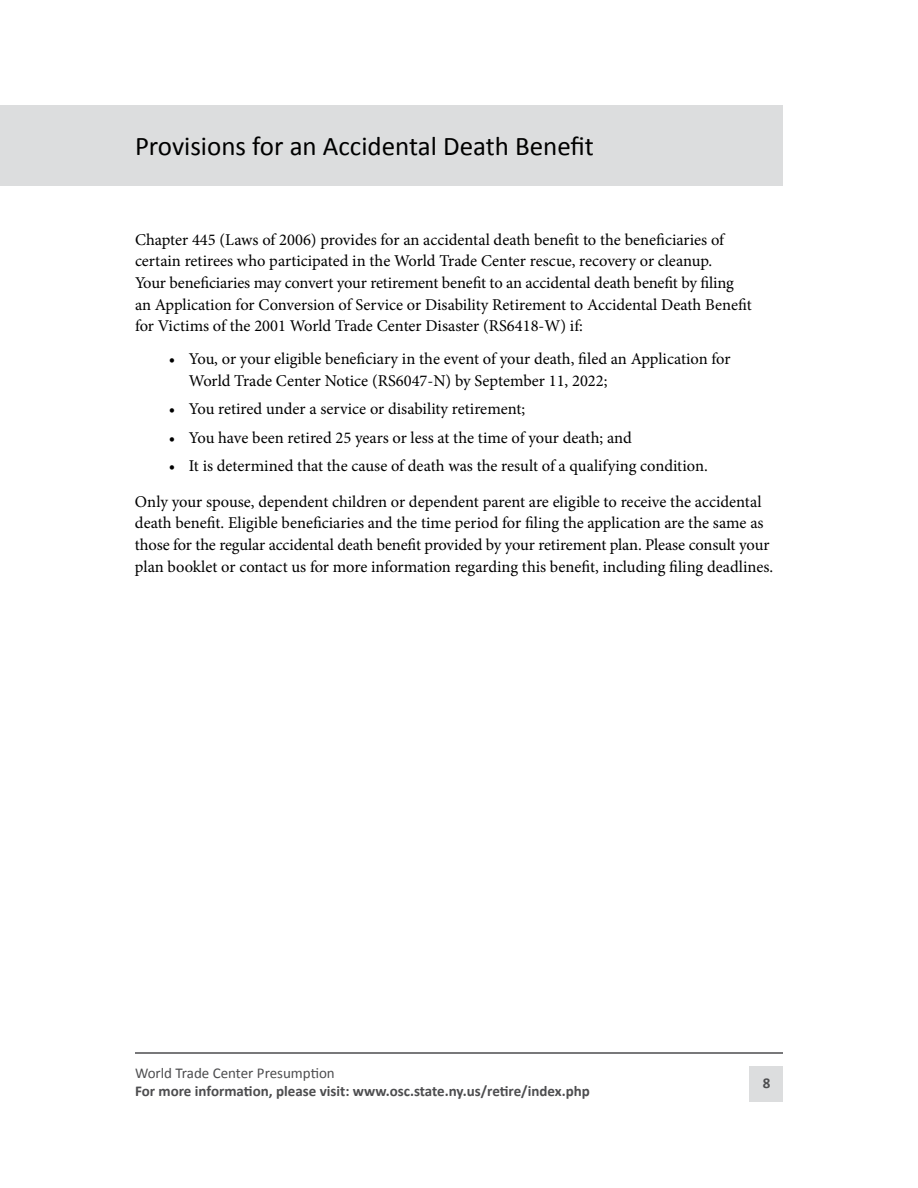
<style>
.page{position:relative;width:918px;height:1188px;background:#fff}
.page>*{position:absolute;margin:0;border:0;box-sizing:border-box;transform-origin:0 0}
.t1{font:27px "Calibri";color:#000}
.t2{font:16.5px/21.8px "Minion Pro";letter-spacing:-.005em;color:#000}
.t3{font:700 15px "Calibri";color:#4d4d4f}
.t4{font:15px "Calibri";color:#4d4d4f}
</style>
<div class="page">
<div style="left:0;top:105px;width:783px;height:81px;background:#dcddde"></div>
<div style="left:750px;top:1066px;width:33px;height:36px;background:#dcddde"></div>
<hr style="left:135px;top:1052px;width:648px;height:2px;background:#4d4d4f">
<h1 class="t1" style="left:135px;top:129px;width:460px">Provisions for an Accidental Death Benefit</h1>
<p class="t2" style="left:135px;top:228px;width:618px">Chapter 445 (Laws of 2006) provides for an accidental death benefit to the beneficiaries of certain retirees who participated in the World Trade Center rescue, recovery or cleanup.<br>Your beneficiaries may convert your retirement benefit to an accidental death benefit by filing an Application for Conversion of Service or Disability Retirement to Accidental Death Benefit for Victims of the 2001 World Trade Center Disaster (RS6418-W) if:</p>
<p class="t2" style="left:189px;top:348px;width:543px;text-indent:-20px">• You, or your eligible beneficiary in the event of your death, filed an Application for<br>World Trade Center Notice (RS6047-N) by September 11, 2022;</p>
<p class="t2" style="left:169px;top:398px;width:358px">• You retired under a service or disability retirement;</p>
<p class="t2" style="left:169px;top:427px;width:465px">• You have been retired 25 years or less at the time of your death; and</p>
<p class="t2" style="left:135px;top:448px;width:628px;line-height:35.2px;text-indent:34px">• It is determined that the cause of death was the result of a qualifying condition.<br>Only your spouse, dependent children or dependent parent are eligible to receive the accidental</p>
<p class="t2" style="left:135px;top:512px;width:640px">death benefit. Eligible beneficiaries and the time period for filing the application are the same as those for the regular accidental death benefit provided by your retirement plan. Please consult your plan booklet or contact us for more information regarding this benefit, including filing deadlines.</p>
<p class="t4" style="left:135px;top:1063px;width:201px">World Trade Center Presumption</p>
<p class="t3" style="left:135px;top:1081px;width:456px">For more information, please visit: www.osc.state.ny.us/retire/index.php</p>
<p class="t3" style="left:763px;top:1073px;width:9px">8</p>
</div>
